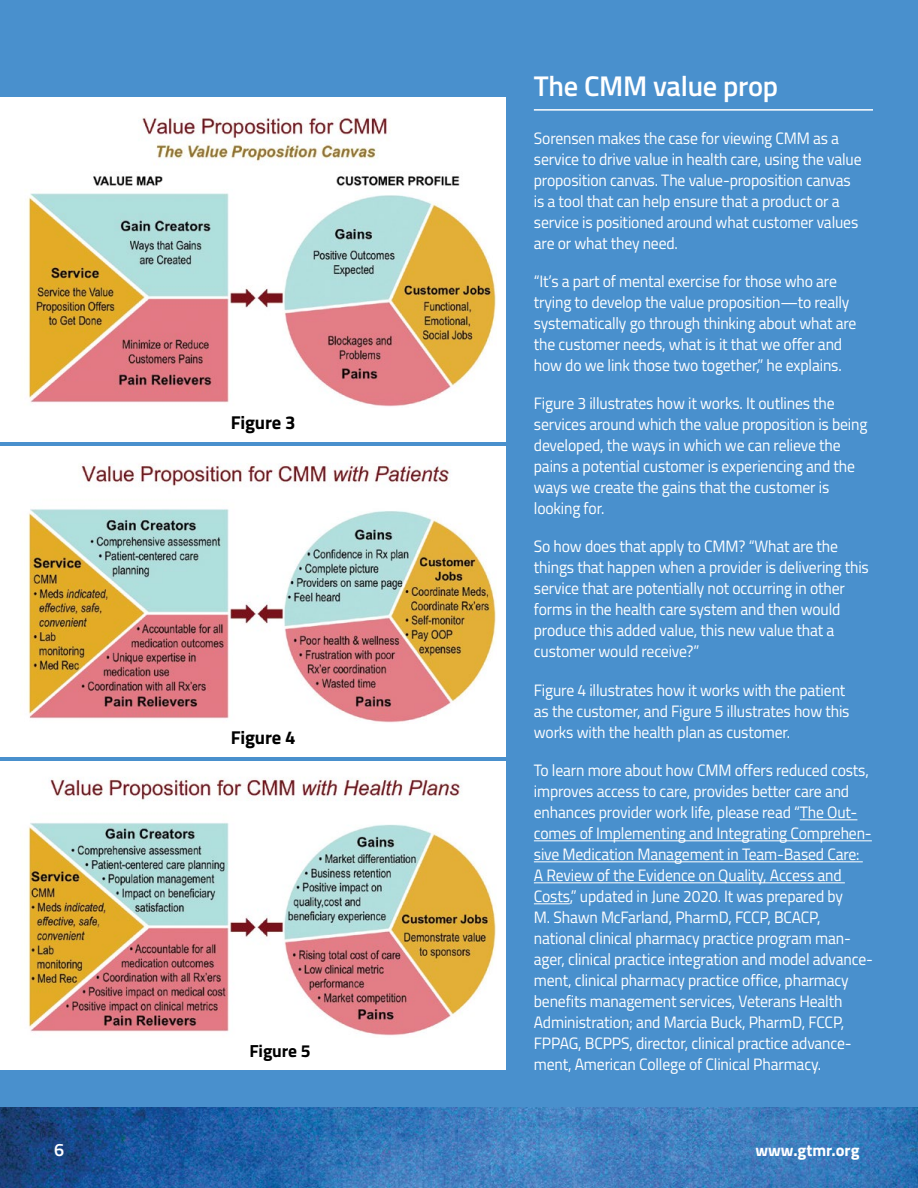
<style>
.page{position:relative;width:918px;height:1188px;background:#fff}
.page>*{position:absolute;margin:0;border:0;box-sizing:border-box;transform-origin:0 0}
.sidebar_head{font:600 28.5px "Titillium";letter-spacing:-.01em;color:#fff}
.body{font:700 18.6px "Titillium";letter-spacing:-.005em;color:#000}
.body-2{font:600 18px "Titillium";color:#fff}
.body-3{font:700 17.55px "Titillium";letter-spacing:-.005em;color:#000}
.body-4{font:16.5px/21px "Titillium";letter-spacing:-.01em;color:#fff;scale:.95 1}
.body-5{font:700 16.5px "Titillium";color:#fff}
</style>
<div class="page">
<div style="left:0;top:0;width:918px;height:1135px;background:#4990cd"></div>
<img style="left:0;top:1107px;width:918px;height:81px">
<hr style="left:534px;top:109px;width:339px;height:2px;background:#fff">
<hr style="left:800px;top:820px;width:57px;height:1px;background:#fff">
<hr style="left:534px;top:841px;width:338px;height:1px;background:#fff">
<hr style="left:534px;top:862px;width:329px;height:1px;background:#fff">
<hr style="left:534px;top:883px;width:311px;height:1px;background:#fff">
<hr style="left:534px;top:904px;width:36px;height:1px;background:#fff">
<div style="left:0;top:97px;width:505px;height:344px;background:#fff"></div>
<img style="left:27px;top:117px;width:470px;height:290px">
<div style="left:0;top:446px;width:505px;height:311px;background:#fff"></div>
<img style="left:28px;top:463px;width:469px;height:260px">
<div style="left:0;top:761px;width:505px;height:308px;background:#fff"></div>
<img style="left:28px;top:777px;width:468px;height:259px">
<p class="body" style="left:231px;top:408px;width:67px">Figure 3</p>
<p class="body" style="left:231px;top:723px;width:67px">Figure 4</p>
<p class="body-3" style="left:249px;top:1038px;width:63px">Figure 5</p>
<p class="sidebar_head" style="left:534px;top:64px;width:246px">The CMM value prop</p>
<p class="body-4" style="left:534px;top:127px;width:347px">Sorensen makes the case for viewing CMM as a service to drive value in health care, using the value proposition canvas. The value-proposition canvas is a tool that can help ensure that a product or a service is positioned around what customer values are or what they need.</p>
<p class="body-4" style="left:534px;top:270px;width:341px">“It’s a part of mental exercise for those who are trying to develop the value proposition—to really systematically go through thinking about what are the customer needs, what is it that we offer and how do we link those two together,” he explains.</p>
<p class="body-4" style="left:534px;top:392px;width:353px">Figure 3 illustrates how it works. It outlines the services around which the value proposition is being developed, the ways in which we can relieve the pains a potential customer is experiencing and the ways we create the gains that the customer is looking for.</p>
<p class="body-4" style="left:534px;top:535px;width:354px">So how does that apply to CMM? “What are the things that happen when a provider is delivering this service that are potentially not occurring in other forms in the health care system and then would produce this added value, this new value that a customer would receive?”</p>
<p class="body-4" style="left:534px;top:679px;width:334px">Figure 4 illustrates how it works with the patient as the customer, and Figure 5 illustrates how this works with the health plan as customer.</p>
<p class="body-4" style="left:534px;top:759px;width:358px">To learn more about how CMM offers reduced costs, improves access to care, provides better care and enhances provider work life, please read “The Out&shy;comes of Implementing and Integrating Comprehen&shy;sive Medication Management in Team-Based Care:<br>A Review of the Evidence on Quality, Access and Costs,” updated in June 2020. It was prepared by<br>M. Shawn McFarland, PharmD, FCCP, BCACP, national clinical pharmacy practice program man&shy;ager, clinical practice integration and model advance&shy;ment, clinical pharmacy practice office, pharmacy benefits management services, Veterans Health Administration; and Marcia Buck, PharmD, FCCP, FPPAG, BCPPS, director, clinical practice advance&shy;ment, American College of Clinical Pharmacy.</p>
<p class="body-2" style="left:54px;top:1136px;width:12px">6</p>
<p class="body-5" style="left:755px;top:1138px;width:106px">www.gtmr.org</p>
</div>
